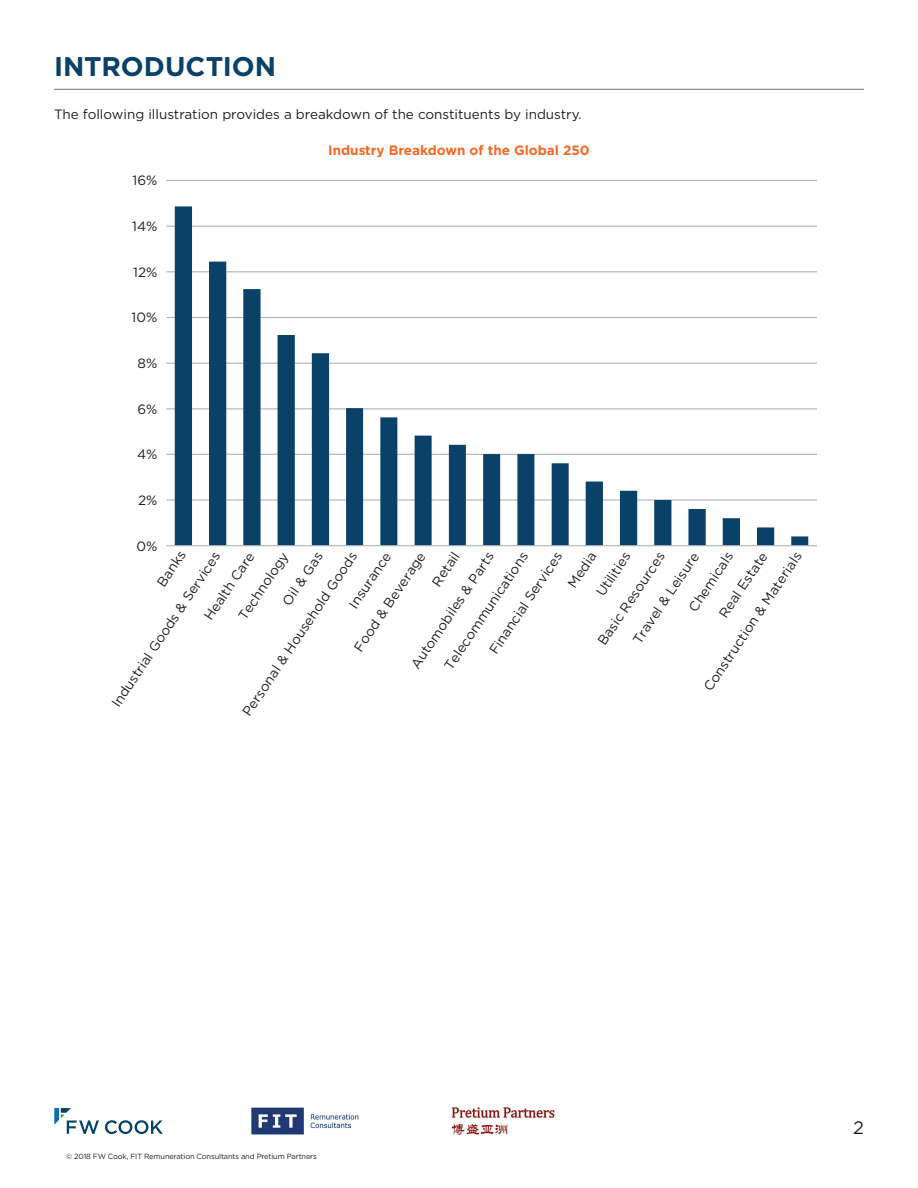
<style>
.page{position:relative;width:918px;height:1188px;background:#fff}
.page>*{position:absolute;margin:0;border:0;box-sizing:border-box;transform-origin:0 0}
.t1{font:700 27px "Gotham";color:#094168}
.t2{font:18px "Gotham";color:#231f20}
.t3{font:13.5px/29.5px "Gotham";color:#201d1e}
.t4{font:13.5px "Gotham";color:#231f20}
.t5{font:700 13.5px "Gotham";color:#f36a24}
.t6{font:7.5px "Gotham";letter-spacing:-.02em;color:#231f20}
</style>
<div class="page">
<img style="left:251px;top:1107px;width:108px;height:28px">
<img style="left:451px;top:1107px;width:104px;height:28px">
<svg style="left:105px;top:1120px;width:58px;height:14px"></svg>
<svg style="left:54px;top:1108px;width:45px;height:26px"></svg>
<hr style="left:54px;top:89px;width:810px;height:1px;background:#6a747b">
<hr style="left:166px;top:499px;width:651px;height:2px;background:#adb4ba">
<hr style="left:166px;top:454px;width:651px;height:1px;background:#adb4ba">
<hr style="left:166px;top:408px;width:651px;height:1px;background:#adb4ba">
<hr style="left:166px;top:363px;width:651px;height:1px;background:#adb4ba">
<hr style="left:166px;top:317px;width:651px;height:1px;background:#adb4ba">
<hr style="left:166px;top:271px;width:651px;height:1px;background:#adb4ba">
<hr style="left:166px;top:226px;width:651px;height:1px;background:#adb4ba">
<hr style="left:166px;top:180px;width:651px;height:1px;background:#adb4ba">
<svg style="left:175px;top:206px;width:633px;height:339px"></svg>
<hr style="left:166px;top:545px;width:651px;height:1px;background:#adb4ba">
<h1 class="t1" style="left:54px;top:48px;width:224px">Introduction</h1>
<p class="t4" style="left:54px;top:105px;width:529px">The following illustration provides a breakdown of the constituents by industry.</p>
<p class="t5" style="left:328px;top:141px;width:263px">I ndustry Breakdown of the Global 250</p>
<p class="t3" style="left:133px;top:166px;width:26px">16%</p>
<p class="t3" style="left:132px;top:211px;width:27px">14%</p>
<p class="t3" style="left:133px;top:257px;width:26px">12%</p>
<p class="t3" style="left:132px;top:303px;width:27px">10%</p>
<p class="t3" style="left:138px;top:348px;width:21px">8%</p>
<p class="t3" style="left:137px;top:394px;width:21px">6%</p>
<p class="t3" style="left:137px;top:439px;width:22px">4%</p>
<p class="t3" style="left:138px;top:485px;width:21px">2%</p>
<p class="t3" style="left:136px;top:531px;width:22px">0%</p>
<p class="t3" style="left:78px;top:680px;width:185px;text-indent:125px;rotate:-56deg">Banks<br>Industrial Goods &amp; Services</p>
<p class="t3" style="left:345px;top:642px;width:118px;rotate:-56deg">Food &amp; Beverage</p>
<p class="t3" style="left:423px;top:576px;width:40px;rotate:-56deg">Retail</p>
<p class="t3" style="left:229px;top:610px;width:80px;rotate:-56deg">Technology</p>
<p class="t3" style="left:624px;top:634px;width:109px;rotate:-56deg">Travel &amp; Leisure</p>
<p class="t3" style="left:340px;top:598px;width:66px;rotate:-56deg">Insurance</p>
<p class="t3" style="left:710px;top:608px;width:77px;rotate:-56deg">Real Estate</p>
<p class="t3" style="left:195px;top:610px;width:80px;rotate:-56deg">Health Care</p>
<p class="t3" style="left:588px;top:635px;width:110px;rotate:-56deg">Basic Resources</p>
<p class="t3" style="left:480px;top:644px;width:121px;rotate:-56deg">Financial Services</p>
<p class="t3" style="left:558px;top:578px;width:42px;rotate:-56deg">Media</p>
<p class="t3" style="left:587px;top:586px;width:52px;rotate:-56deg">Utilities</p>
<p class="t3" style="left:694px;top:681px;width:166px;rotate:-56deg">Construction &amp; Materials</p>
<p class="t3" style="left:233px;top:706px;width:196px;rotate:-56deg">Personal &amp; Household Goods</p>
<p class="t3" style="left:401px;top:659px;width:139px;rotate:-56deg">Automobiles &amp; Parts</p>
<p class="t3" style="left:679px;top:602px;width:70px;rotate:-56deg">Chemicals</p>
<p class="t3" style="left:435px;top:660px;width:140px;rotate:-56deg">Telecommunications</p>
<p class="t3" style="left:273px;top:596px;width:63px;rotate:-56deg">Oil &amp; Gas</p>
<p class="t6" style="left:66px;top:1152px;width:252px">© 2018 FW Cook, FIT Remuneration Consultants and Pretium Partners</p>
<h2 class="t2" style="left:853px;top:1116px;width:12px">2</h2>
</div>
